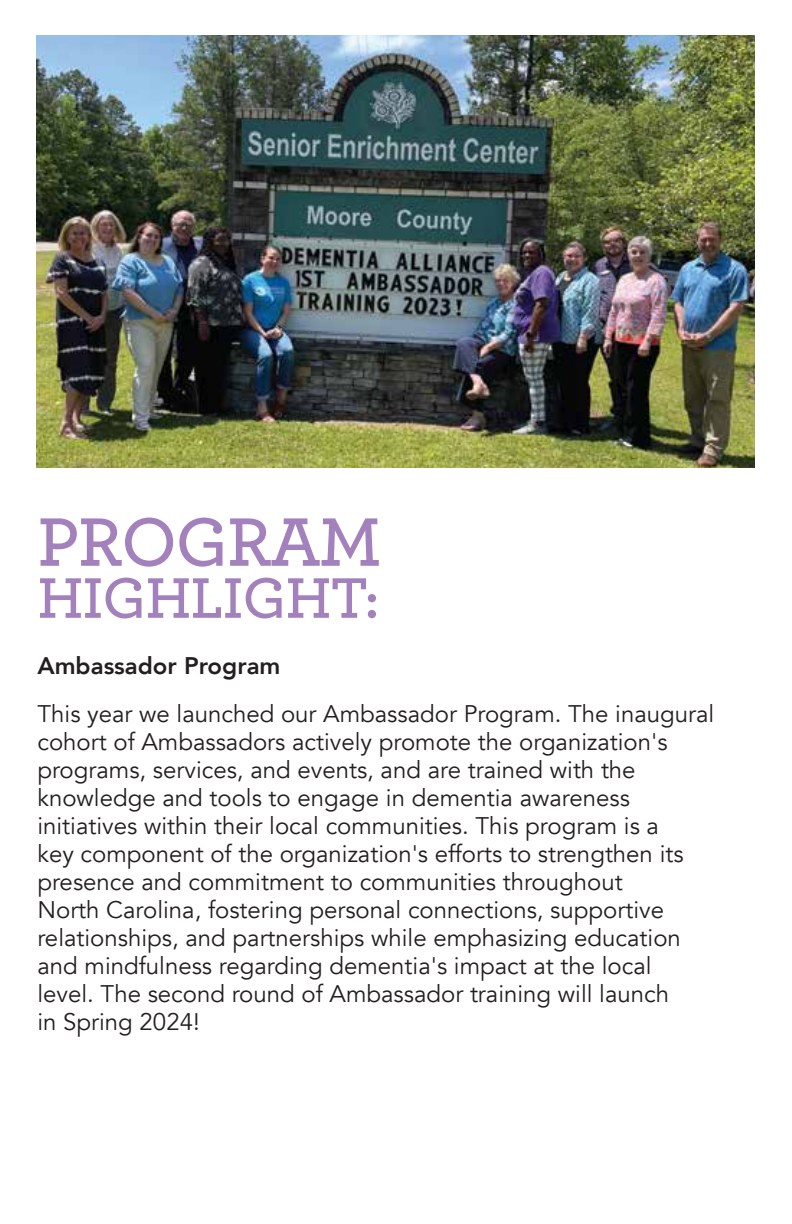
<style>
.page{position:relative;width:792px;height:1224px;background:#fff}
.page>*{position:absolute;margin:0;border:0;box-sizing:border-box;transform-origin:0 0}
.t1{font:600 72px "Archer Pro";letter-spacing:-.02em;color:rgb(102 45 145/.6)}
.t2{font:600 60px "Archer Pro";letter-spacing:-.015em;color:rgb(102 45 145/.6)}
.t3{font:24px/28px "Avenir";color:#231f20}
.t4{font:800 24px "Avenir";color:#231f20}
</style>
<div class="page">
<img style="left:37px;top:36px;width:718px;height:432px">
<h1 class="t1" style="left:37px;top:488px;width:346px">PROGRAM</h1>
<h2 class="t2" style="left:37px;top:553px;width:343px">HIGHLIGHT:</h2>
<p class="t4" style="left:37px;top:647px;width:245px">Ambassador Program</p>
<p class="t3" style="left:37px;top:700px;width:678px">This year we launched our Ambassador Program. The inaugural cohort of Ambassadors actively promote the organization's programs, services, and events, and are trained with the knowledge and tools to engage in dementia awareness initiatives within their local communities. This program is a<br>key component of the organization's efforts to strengthen its presence and commitment to communities throughout<br>North Carolina, fostering personal connections, supportive relationships, and partnerships while emphasizing education and mindfulness regarding dementia's impact at the local<br>level. The second round of Ambassador training will launch<br>in Spring 2024!</p>
</div>
